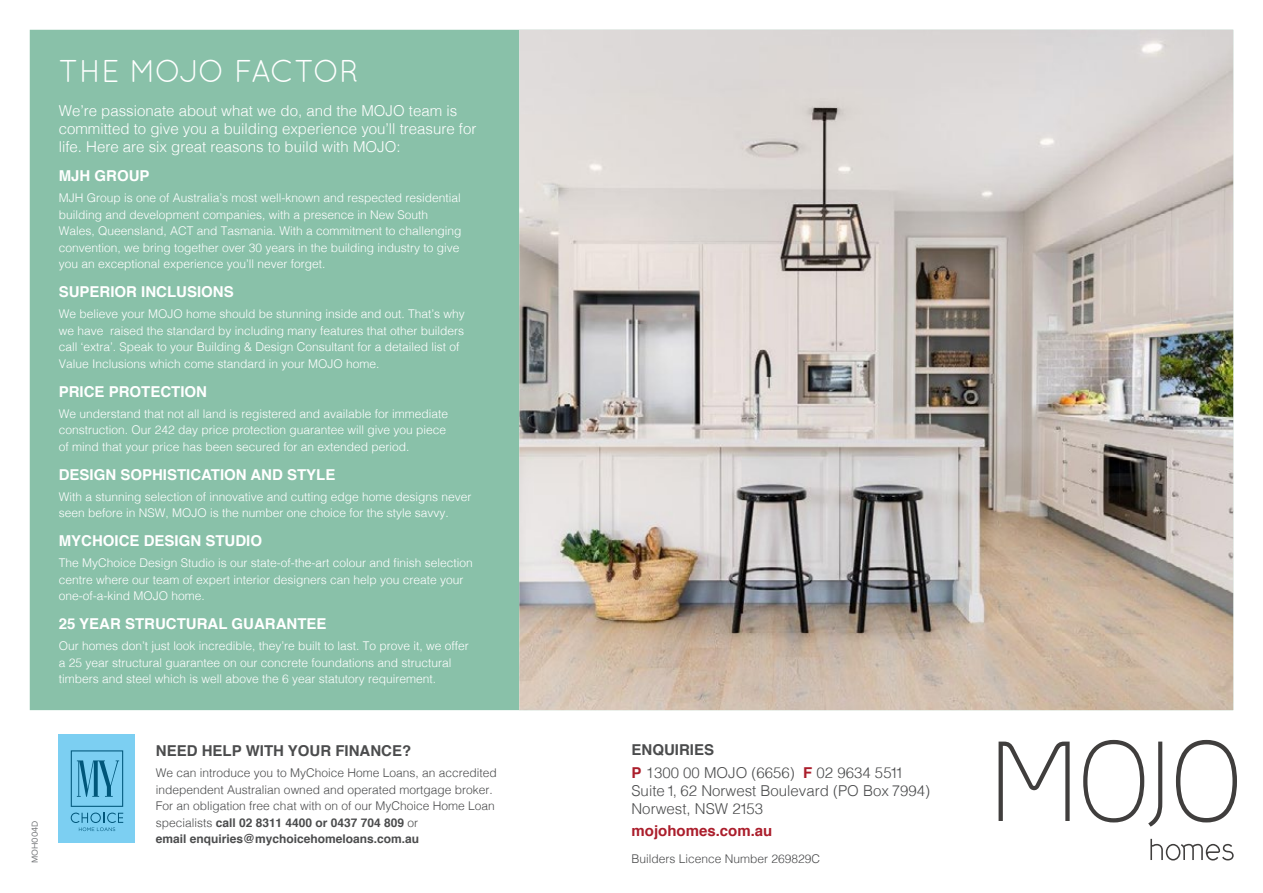
<style>
.page{position:relative;width:1263px;height:893px;background:#fff}
.page>*{position:absolute;margin:0;border:0;box-sizing:border-box;transform-origin:0 0}
.t1{font:31.5px "Quicksand";letter-spacing:-.02em;color:#fff}
.t2{font:300 15px/18px "Helvetica";color:#fff}
.t3{font:700 15px "Helvetica";color:#fff}
.t4{font:300 15px/22.2px "Helvetica";color:#4b4c4d}
.t5{font:700 15px "Helvetica";color:#4b4c4d}
.t6{font:700 15px "Helvetica";color:#ab1e2c}
.t7{font:300 12px/16.5px "Helvetica";color:#fff}
.t8{font:300 12px/16.5px "Helvetica";color:#4b4c4d}
.t9{font:9px "Proxima Nova";color:#76787b}
.s1{font-weight:700}
.s2{font-weight:700;color:#ab1e2c}
</style>
<div class="page">
<div style="left:30px;top:30px;width:489px;height:680px;background:#89c1a9"></div>
<img style="left:519px;top:30px;width:714px;height:680px">
<svg style="left:1083px;top:740px;width:79px;height:87px"></svg>
<svg style="left:1176px;top:740px;width:61px;height:82px"></svg>
<svg style="left:998px;top:742px;width:71px;height:79px"></svg>
<svg style="left:1150px;top:839px;width:84px;height:21px"></svg>
<div style="left:59px;top:734px;width:76px;height:109px;background:#7ccff2"></div>
<svg style="left:71px;top:750px;width:52px;height:57px"></svg>
<svg style="left:71px;top:813px;width:52px;height:18px"></svg>
<h1 class="t1" style="left:59px;top:53px;width:302px">THE MOJO FACTOR</h1>
<p class="t2" style="left:59px;top:101px;width:419px">We’re passionate about what we do, and the MOJO team is committed to give you a building experience you’ll treasure for life. Here are six great reasons to build with MOJO:</p>
<p class="t3" style="left:59px;top:164px;width:92px">MJH GROUP</p>
<p class="t7" style="left:59px;top:189px;width:404px">MJH Group is one of Australia’s most well-known and respected residential building and development companies, with a presence in New South Wales, Queensland, ACT and Tasmania. With a commitment to challenging convention, we bring together over 30 years in the building industry to give you an exceptional experience you’ll never forget.</p>
<p class="t3" style="left:59px;top:280px;width:177px">SUPERIOR INCLUSIONS</p>
<p class="t7" style="left:59px;top:305px;width:408px">We believe your MOJO home should be stunning inside and out. That’s why we have raised the standard by including many features that other builders call ‘extra’. Speak to your Building &amp; Design Consultant for a detailed list of Value Inclusions which come standard in your MOJO home.</p>
<p class="t3" style="left:59px;top:379px;width:150px">PRICE PROTECTION</p>
<p class="t7" style="left:59px;top:404px;width:391px">We understand that not all land is registered and available for immediate construction. Our 242 day price protection guarantee will give you piece of mind that your price has been secured for an extended period.</p>
<p class="t3" style="left:59px;top:462px;width:278px">DESIGN SOPHISTICATION AND STYLE</p>
<p class="t7" style="left:59px;top:487px;width:414px">With a stunning selection of innovative and cutting edge home designs never seen before in NSW, MOJO is the number one choice for the style savvy.</p>
<p class="t3" style="left:59px;top:529px;width:205px">MYCHOICE DESIGN STUDIO</p>
<p class="t7" style="left:59px;top:554px;width:416px">The MyChoice Design Studio is our state-of-the-art colour and finish selection centre where our team of expert interior designers can help you create your one-of-a-kind MOJO home.</p>
<p class="t3" style="left:59px;top:612px;width:269px">25 YEAR STRUCTURAL GUARANTEE</p>
<p class="t7" style="left:59px;top:637px;width:412px">Our homes don’t just look incredible, they’re built to last. To prove it, we offer a 25 year structural guarantee on our concrete foundations and structural timbers and steel which is well above the 6 year statutory requirement.</p>
<p class="t9" style="left:28px;top:863px;width:44px;rotate:-90deg">MOH004D</p>
<p class="t5" style="left:156px;top:739px;width:257px">NEED HELP WITH YOUR FINANCE?</p>
<p class="t8" style="left:156px;top:764px;width:342px">We can introduce you to MyChoice Home Loans, an accredited independent Australian owned and operated mortgage broker.<br>For an obligation free chat with on of our MyChoice Home Loan specialists <span class="s1">call 02 8311 4400 or 0437 704 809</span> or<br><span class="s1">email enquiries@mychoicehomeloans.com.au</span></p>
<p class="t4" style="left:631px;top:738px;width:274px"><span class="s1">ENQUIRIES<br></span><span class="s2">P</span> 1300 00 MOJO (6656) <span class="s2">F</span> 02 9634 5511</p>
<p class="t4" style="left:631px;top:780px;width:300px;line-height:18px">Suite 1, 62 Norwest Boulevard (PO Box 7994)<br>Norwest, NSW 2153</p>
<p class="t6" style="left:631px;top:818px;width:142px">mojohomes.com.au</p>
<p class="t8" style="left:631px;top:849px;width:190px">Builders Licence Number 269829C</p>
</div>
